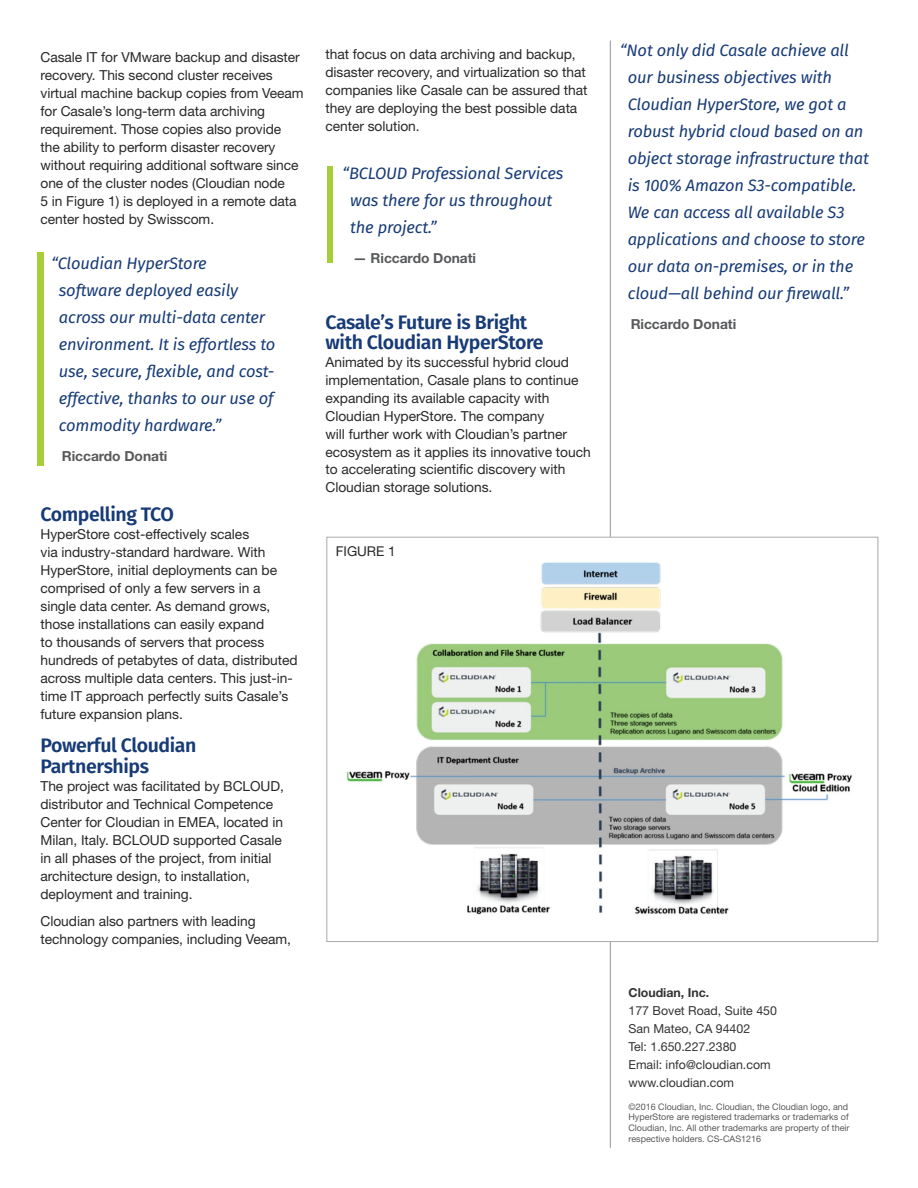
<style>
.page{position:relative;width:918px;height:1188px;background:#fff}
.page>*{position:absolute;margin:0;border:0;box-sizing:border-box;transform-origin:0 0}
.t1{font:600 19.5px/21px "Fira Sans";letter-spacing:-.02em;color:#173b76}
.t2{font:italic 16.5px/27px "Fira Sans";letter-spacing:-.01em;color:#173b76}
.t3{font:13.8px/18px "Helvetica Neue";letter-spacing:-.005em;color:#292829}
.t4{font:700 13.8px "Helvetica Neue";letter-spacing:-.005em;color:#58595b}
.t5{font:13.5px "Helvetica Neue";letter-spacing:-.005em;color:#292829}
.t6{font:12.3px/18px "Helvetica Neue";color:#333334}
.t7{font:700 12.3px "Helvetica Neue";color:#333334}
.t8{font:9px/10.8px "Helvetica Neue";color:#58595b}
</style>
<div class="page">
<hr style="left:610px;top:40px;width:1px;height:1108px;background:#939598">
<div style="left:327px;top:537px;width:551px;height:405px;background:#fff"></div>
<img style="left:346px;top:562px;width:506px;height:353px">
<div style="left:327px;top:166px;width:6px;height:96px;background:#a6ce39"></div>
<div style="left:37px;top:252px;width:7px;height:214px;background:#a6ce39"></div>
<p class="t3" style="left:40px;top:48px;width:265px">Casale IT for VMware backup and disaster recovery. This second cluster receives virtual machine backup copies from Veeam for Casale’s long-term data archiving requirement. Those copies also provide the ability to perform disaster recovery without requiring additional software since one of the cluster nodes (Cloudian node<br>5 in Figure 1) is deployed in a remote data center hosted by Swisscom.</p>
<p class="t2" style="left:59px;top:250px;width:218px;text-indent:-8px">“Cloudian HyperStore<br>software deployed easily across our multi-data center environment. It is effortless to use, secure, flexible, and cost&shy;effective, thanks to our use of commodity hardware.”</p>
<p class="t4" style="left:62px;top:448px;width:107px">Riccardo Donati</p>
<h1 class="t1" style="left:40px;top:502px;width:135px">Compelling TCO</h1>
<p class="t3" style="left:40px;top:525px;width:259px">HyperStore cost-effectively scales<br>via industry-standard hardware. With HyperStore, initial deployments can be comprised of only a few servers in a single data center. As demand grows, those installations can easily expand<br>to thousands of servers that process hundreds of petabytes of data, distributed across multiple data centers. This just-in&shy;time IT approach perfectly suits Casale’s future expansion plans.</p>
<h1 class="t1" style="left:40px;top:733px;width:158px">Powerful Cloudian<br>Partnerships</h1>
<p class="t3" style="left:40px;top:777px;width:245px">The project was facilitated by BCLOUD, distributor and Technical Competence Center for Cloudian in EMEA, located in Milan, Italy. BCLOUD supported Casale in all phases of the project, from initial architecture design, to installation, deployment and training.</p>
<p class="t3" style="left:40px;top:912px;width:252px">Cloudian also partners with leading technology companies, including Veeam,</p>
<p class="t3" style="left:325px;top:45px;width:264px">that focus on data archiving and backup, disaster recovery, and virtualization so that companies like Casale can be assured that they are deploying the best possible data center solution.</p>
<p class="t2" style="left:350px;top:159px;width:215px;text-indent:-8px">“BCLOUD Professional Services was there for us throughout the project.”</p>
<p class="t4" style="left:353px;top:249px;width:125px">— Riccardo Donati</p>
<h1 class="t1" style="left:326px;top:311px;width:220px;line-height:19.5px">Casale’s Future is Bright with Cloudian HyperStore</h1>
<p class="t3" style="left:326px;top:352px;width:267px">Animated by its successful hybrid cloud implementation, Casale plans to continue expanding its available capacity with Cloudian HyperStore. The company<br>will further work with Cloudian’s partner ecosystem as it applies its innovative touch to accelerating scientific discovery with Cloudian storage solutions.</p>
<p class="t5" style="left:336px;top:543px;width:61px">FIGURE 1</p>
<p class="t2" style="left:628px;top:36px;width:243px;text-indent:-8px">“Not only did Casale achieve all our business objectives with<br>Cloudian HyperStore, we got a robust hybrid cloud based on an object storage infrastructure that is 100% Amazon S3-compatible.<br>We can access all available S3 applications and choose to store our data on-premises, or in the cloud—all behind our firewall.”</p>
<p class="t4" style="left:631px;top:315px;width:107px">Riccardo Donati</p>
<p class="t7" style="left:628px;top:985px;width:82px">Cloudian, Inc.</p>
<p class="t6" style="left:628px;top:1002px;width:150px">177 Bovet Road, Suite 450<br>San Mateo, CA 94402<br>Tel: 1.650.227.2380<br>Email: info@cloudian.com www.cloudian.com</p>
<p class="t8" style="left:628px;top:1101px;width:223px">©2016 Cloudian, Inc. Cloudian, the Cloudian logo, and HyperStore are registered trademarks or trademarks of Cloudian, Inc. All other trademarks are property of their respective holders. CS-CAS1216</p>
</div>
